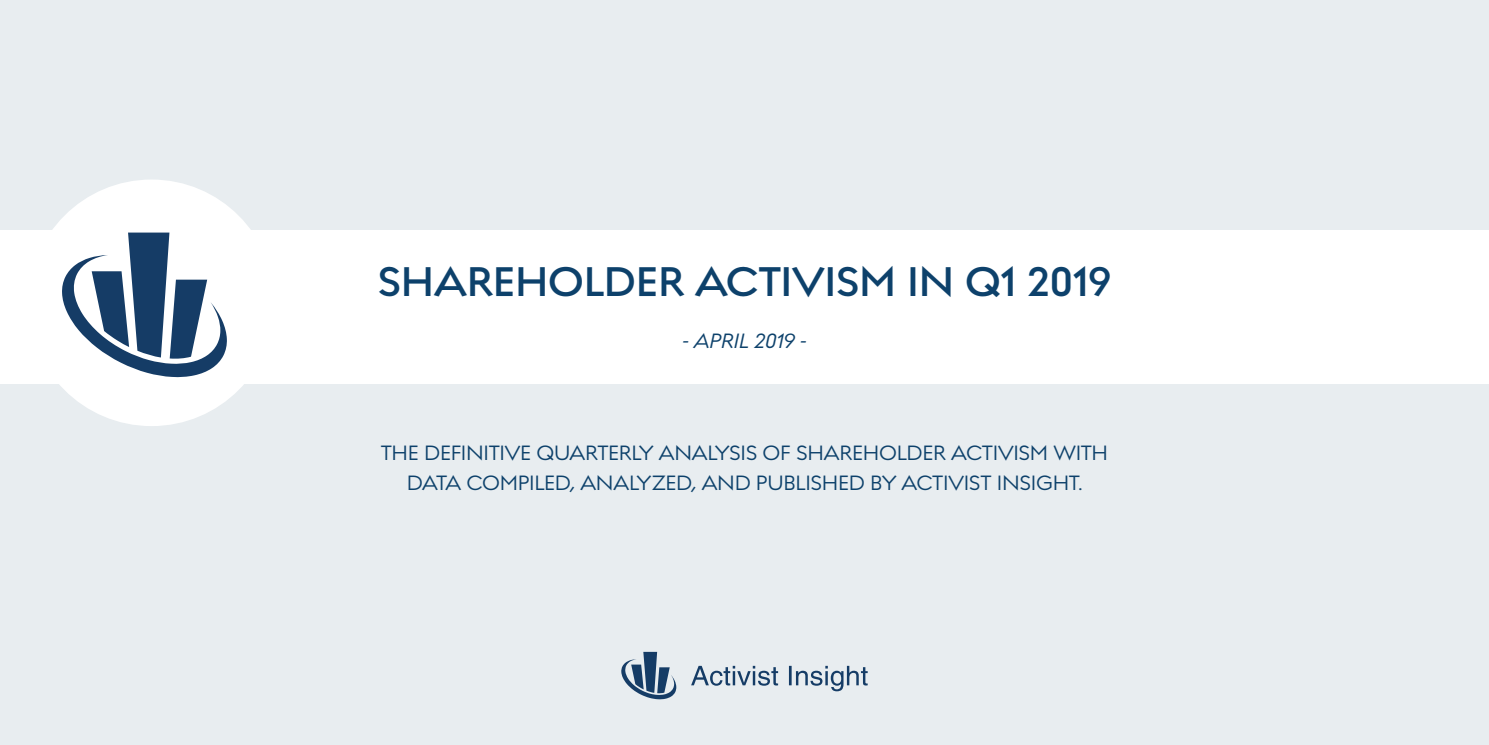
<style>
.page{position:relative;width:1489px;height:745px;background:#fff}
.page>*{position:absolute;margin:0;border:0;box-sizing:border-box;transform-origin:0 0}
.t1{font:600 45px "Regulator Nova";letter-spacing:-.02em;color:#0d416b}
.t2{font:500 22.5px/30px "Regulator Nova";letter-spacing:-.015em;color:#0d416b;text-align:center}
.t3{font:italic 500 22.5px "Regulator Nova";letter-spacing:-.015em;color:#0d416b}
</style>
<div class="page">
<div style="left:0;top:0;width:1488px;height:744px;background:#e8edf0"></div>
<svg style="left:621px;top:651px;width:55px;height:48px"></svg>
<svg style="left:691px;top:665px;width:176px;height:25px"></svg>
<div style="left:0;top:230px;width:1488px;height:153px;background:#fff"></div>
<div style="left:32px;top:183px;width:239px;height:239px;background:#fff;border-radius:50%"></div>
<div style="left:28px;top:179px;width:247px;height:247px;border:8px solid #fff;border-radius:50%"></div>
<svg style="left:62px;top:232px;width:165px;height:145px"></svg>
<h1 class="t1" style="left:377px;top:255px;width:735px">SHAREHOLDER ACTIVISM IN Q1 2019</h1>
<p class="t3" style="left:682px;top:328px;width:126px">- APRIL 2019 -</p>
<p class="t2" style="left:381px;top:437px;width:728px">THE DEFINITIVE QUARTERLY ANALYSIS OF SHAREHOLDER ACTIVISM WITH<br>DATA COMPILED, ANALYZED, AND PUBLISHED BY ACTIVIST INSIGHT.</p>
</div>
